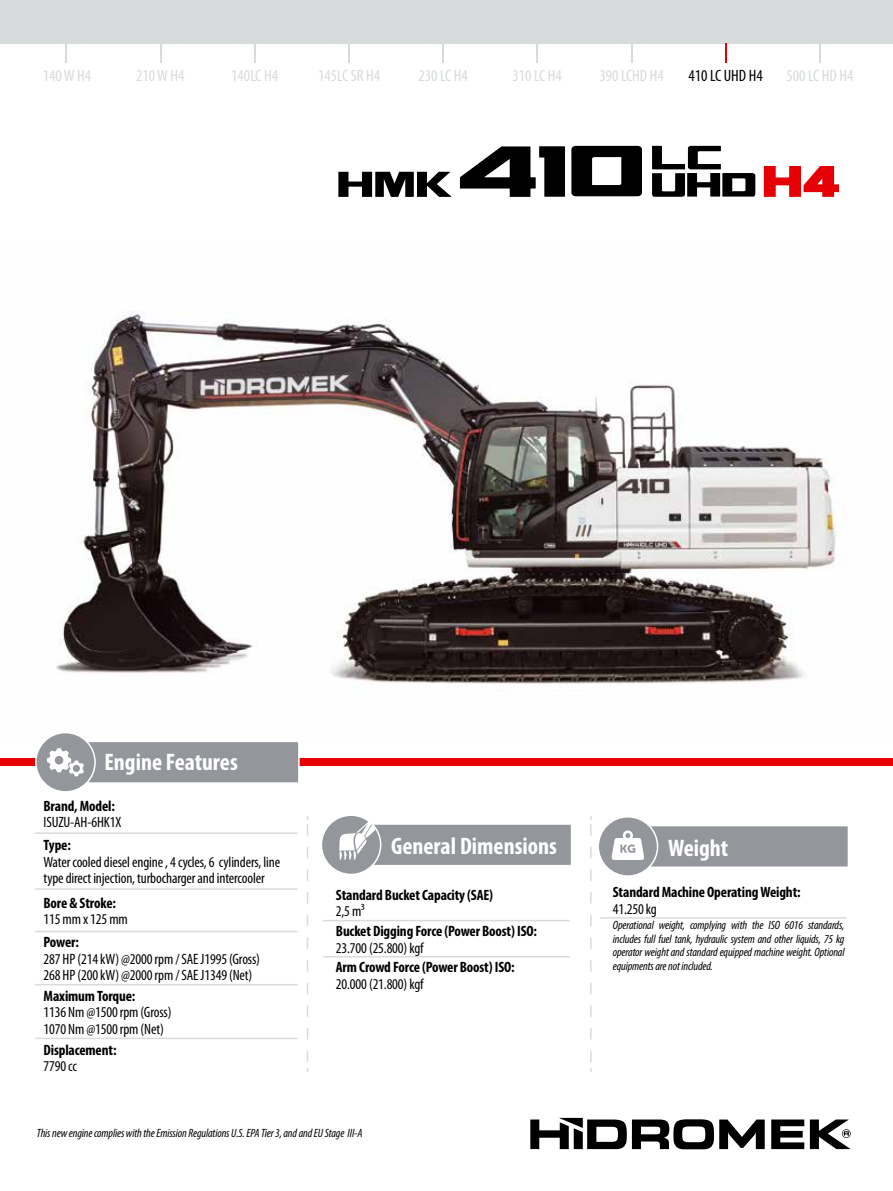
<style>
.page{position:relative;width:893px;height:1191px;background:#fff}
.page>*{position:absolute;margin:0;border:0;box-sizing:border-box;transform-origin:0 0}
.t1{font:700 condensed 24px "Myriad Pro";color:#fff}
.t2{font:condensed 16.5px "Myriad Pro";color:#d8dbdc}
.t3{font:condensed 16.5px "Myriad Pro";color:#000}
.t4{font:condensed 15px/16.5px "Myriad Pro";letter-spacing:-.01em;color:#000}
.t5{font:700 condensed 15px "Myriad Pro";letter-spacing:-.01em;color:#000}
.t6{font:italic condensed 12px/13.5px "Myriad Pro";letter-spacing:-.01em;color:#000;text-align:justify}
</style>
<div class="page">
<svg style="left:338px;top:172px;width:114px;height:25px"></svg>
<svg style="left:764px;top:166px;width:75px;height:31px"></svg>
<svg style="left:571px;top:146px;width:71px;height:50px"></svg>
<svg style="left:460px;top:146px;width:105px;height:51px"></svg>
<svg style="left:652px;top:146px;width:103px;height:51px"></svg>
<img style="left:56px;top:310px;width:789px;height:374px">
<div style="left:0;top:758px;width:893px;height:8px;background:#e60005"></div>
<svg style="left:771px;top:1119px;width:33px;height:30px"></svg>
<svg style="left:530px;top:1117px;width:235px;height:32px"></svg>
<svg style="left:810px;top:1119px;width:41px;height:30px"></svg>
<div style="left:48px;top:740px;width:252px;height:44px;background:#93969b;border:2px solid #fff"></div>
<div style="left:36px;top:732px;width:59px;height:60px;background:#93969b;border-radius:50%"></div>
<div style="left:35px;top:732px;width:61px;height:60px;border:2px solid #fff;border-radius:50%"></div>
<svg style="left:47px;top:748px;width:37px;height:28px"></svg>
<hr style="left:35px;top:832px;width:263px;height:2px;background:#d8dbdc">
<hr style="left:35px;top:888px;width:263px;height:1px;background:#d8dbdc">
<hr style="left:35px;top:930px;width:263px;height:2px;background:#d8dbdc">
<hr style="left:35px;top:984px;width:263px;height:1px;background:#d8dbdc">
<hr style="left:35px;top:1037px;width:263px;height:2px;background:#d8dbdc">
<div style="left:334px;top:823px;width:238px;height:43px;background:#93969b;border:2px solid #fff"></div>
<div style="left:321px;top:815px;width:60px;height:59px;background:#93969b;border-radius:50%"></div>
<div style="left:321px;top:814px;width:60px;height:61px;border:2px solid #fff;border-radius:50%"></div>
<svg style="left:339px;top:819px;width:42px;height:40px"></svg>
<hr style="left:323px;top:920px;width:247px;height:1px;background:#d8dbdc">
<hr style="left:323px;top:956px;width:247px;height:1px;background:#d8dbdc">
<div style="left:610px;top:825px;width:239px;height:43px;background:#93969b;border:2px solid #fff"></div>
<div style="left:598px;top:816px;width:59px;height:60px;background:#93969b;border-radius:50%"></div>
<div style="left:597px;top:816px;width:61px;height:60px;border:2px solid #fff;border-radius:50%"></div>
<hr style="left:600px;top:917px;width:247px;height:1px;background:#d8dbdc">
<svg style="left:307px;top:816px;width:1px;height:255px"></svg>
<svg style="left:590px;top:816px;width:2px;height:255px"></svg>
<svg style="left:611px;top:830px;width:33px;height:30px"></svg>
<div style="left:0;top:0;width:893px;height:44px;background:#d8dbdc"></div>
<svg style="left:631px;top:44px;width:1px;height:19px"></svg>
<hr style="left:819px;top:43px;width:2px;height:20px;background:#d8dbdc">
<svg style="left:725px;top:43px;width:1px;height:20px"></svg>
<hr style="left:536px;top:43px;width:2px;height:20px;background:#d8dbdc">
<hr style="left:442px;top:43px;width:2px;height:20px;background:#d8dbdc">
<hr style="left:348px;top:43px;width:2px;height:20px;background:#d8dbdc">
<hr style="left:254px;top:43px;width:2px;height:20px;background:#d8dbdc">
<hr style="left:160px;top:43px;width:2px;height:20px;background:#d8dbdc">
<svg style="left:66px;top:44px;width:1px;height:19px"></svg>
<p class="t2" style="left:43px;top:65px;width:50px">140 W H4</p>
<p class="t2" style="left:136px;top:65px;width:50px">210 W H4</p>
<p class="t2" style="left:231px;top:65px;width:48px">140LC H4</p>
<p class="t2" style="left:318px;top:65px;width:64px">145LC SR H4</p>
<p class="t2" style="left:418px;top:65px;width:51px">230 LC H4</p>
<p class="t2" style="left:513px;top:65px;width:51px">310 LC H4</p>
<p class="t2" style="left:599px;top:65px;width:66px">390 LCHD H4</p>
<p class="t3" style="left:688px;top:65px;width:76px">410 LC UHD H4</p>
<p class="t2" style="left:786px;top:65px;width:68px">500 LC HD H4</p>
<h1 class="t1" style="left:104px;top:747px;width:135px">Engine Features</h1>
<p class="t5" style="left:44px;top:796px;width:73px">Brand, Model:</p>
<p class="t4" style="left:44px;top:814px;width:79px">ISUZU-AH-6HK1X</p>
<p class="t5" style="left:44px;top:836px;width:29px">Type:</p>
<p class="t4" style="left:44px;top:853px;width:238px">Water cooled diesel engine , 4 cycles, 6 cylinders, line type direct injection, turbocharger and intercooler</p>
<p class="t5" style="left:44px;top:893px;width:74px">Bore &amp; Stroke:</p>
<p class="t4" style="left:44px;top:910px;width:86px">115 mm x 125 mm</p>
<p class="t5" style="left:44px;top:933px;width:37px">Power:</p>
<p class="t4" style="left:44px;top:950px;width:218px">287 HP (214 kW) @2000 rpm / SAE J1995 (Gross)<br>268 HP (200 kW) @2000 rpm / SAE J1349 (Net)</p>
<p class="t5" style="left:44px;top:986px;width:93px">Maximum Torque:</p>
<p class="t4" style="left:44px;top:1003px;width:129px">1136 Nm @1500 rpm (Gross)<br>1070 Nm @1500 rpm (Net)</p>
<p class="t5" style="left:44px;top:1040px;width:74px">Displacement:</p>
<p class="t4" style="left:44px;top:1058px;width:35px">7790 cc</p>
<h1 class="t1" style="left:391px;top:831px;width:167px">General Dimensions</h1>
<p class="t5" style="left:336px;top:885px;width:159px">Standard Bucket Capacity (SAE)</p>
<p class="t4" style="left:336px;top:903px;width:30px">2,5 m³</p>
<p class="t5" style="left:336px;top:921px;width:203px">Bucket Digging Force (Power Boost) ISO:</p>
<p class="t4" style="left:336px;top:939px;width:89px">23.700 (25.800) kgf</p>
<p class="t5" style="left:336px;top:957px;width:180px">Arm Crowd Force (Power Boost) ISO:</p>
<p class="t4" style="left:336px;top:975px;width:89px">20.000 (21.800) kgf</p>
<p class="t6" style="left:37px;top:1126px;width:327px">This new engine complies with the Emission Regulations U.S. EPA Tier 3, and and EU Stage III-A</p>
<h1 class="t1" style="left:668px;top:832px;width:62px">Weight</h1>
<p class="t5" style="left:613px;top:883px;width:189px">Standard Machine Operating Weight:</p>
<p class="t4" style="left:613px;top:900px;width:46px">41.250 kg</p>
<p class="t6" style="left:613px;top:918px;width:233px">Operational weight, complying with the ISO 6016 standards, includes full fuel tank, hydraulic system and other liquids, 75 kg operator weight and standard equipped machine weight. Optional equipments are not included.</p>
</div>
